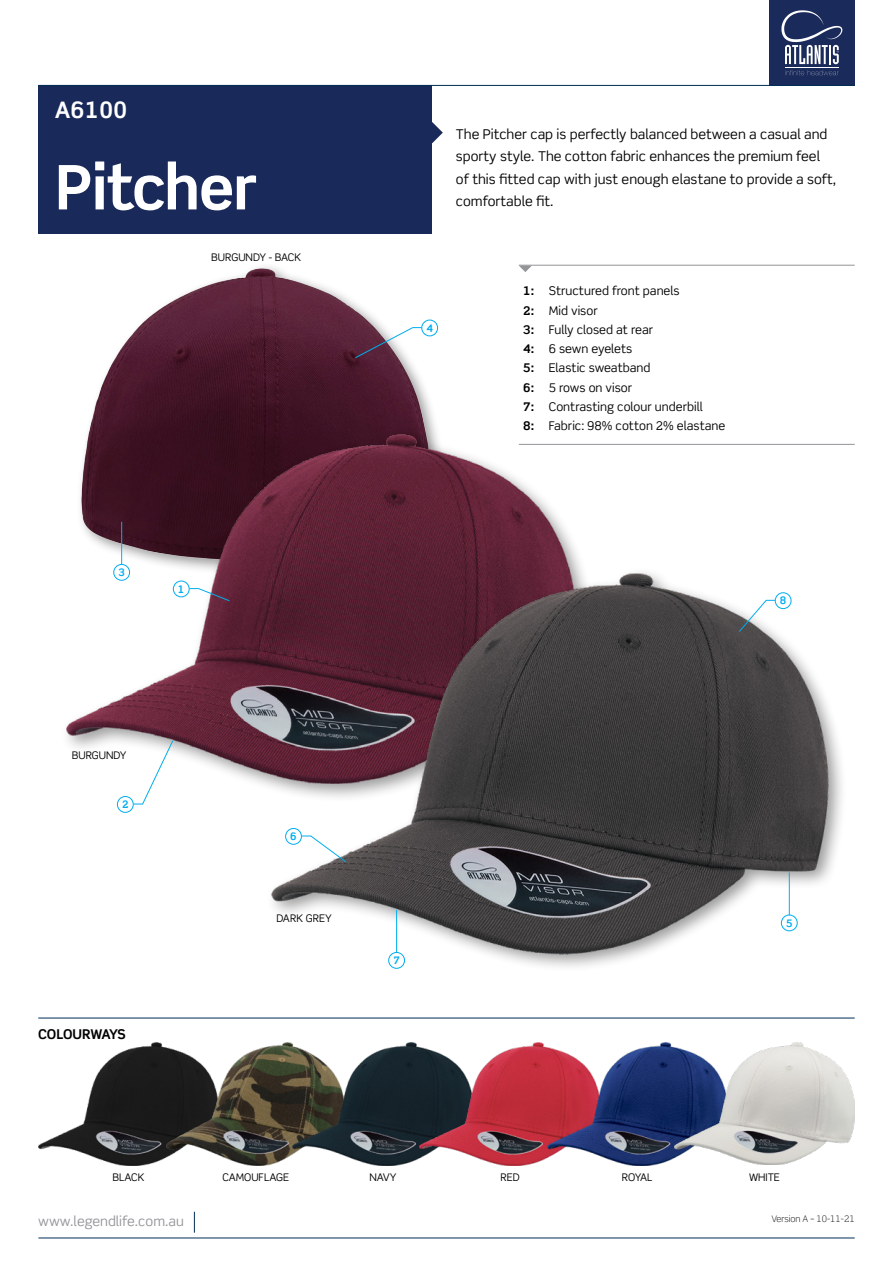
<style>
.page{position:relative;width:893px;height:1263px;background:#fff}
.page>*{position:absolute;margin:0;border:0;box-sizing:border-box;transform-origin:0 0}
.t1{font:700 61.5px "Scene Std";letter-spacing:-.02em;color:#fff}
.t2{font:700 22.65px "Scene Std";color:#fff}
.t3{font:13.5px/22.5px "Scene Std";color:#000}
.t4{font:13.5px "Scene Std";color:#939598}
.t5{font:700 13.5px "Scene Std";letter-spacing:-.02em;color:#000}
.t6{font:12px/19.2px "Scene Std";color:#000}
.t7{font:10.5px "Scene Std";color:#000}
.t8{font:700 10.35px "Scene Std";color:#00aeef}
.t9{font:300 9px "Scene Std";color:#000}
.s1{font-weight:700}
</style>
<div class="page">
<div style="left:38px;top:85px;width:394px;height:149px;background:#19295a"></div>
<svg style="left:432px;top:122px;width:11px;height:21px"></svg>
<div style="left:769px;top:0;width:86px;height:86px;background:#1a2a5a"></div>
<hr style="left:785px;top:67px;width:54px;height:1px;background:#fff">
<svg style="left:785px;top:70px;width:54px;height:5px"></svg>
<svg style="left:781px;top:10px;width:61px;height:54px"></svg>
<img style="left:90px;top:268px;width:341px;height:159px">
<div style="left:60px;top:427px;width:537px;height:376px;background:#000;opacity:.4"></div>
<img style="left:66px;top:434px;width:512px;height:349px">
<div style="left:265px;top:567px;width:582px;height:406px;background:#000;opacity:.4"></div>
<img style="left:271px;top:574px;width:557px;height:380px">
<hr style="left:519px;top:444px;width:336px;height:1px;background:#939598">
<hr style="left:519px;top:265px;width:336px;height:1px;background:#939598">
<hr style="left:38px;top:85px;width:817px;height:1px;background:#002d56">
<hr style="left:38px;top:1237px;width:817px;height:1px;background:#002d56">
<svg style="left:194px;top:1212px;width:1px;height:21px"></svg>
<svg style="left:519px;top:266px;width:13px;height:6px"></svg>
<div style="left:421px;top:320px;width:17px;height:16px;border:1px solid #00aeef;border-radius:50%"></div>
<svg style="left:354px;top:327px;width:68px;height:32px"></svg>
<div style="left:775px;top:592px;width:16px;height:17px;border:1px solid #00aeef;border-radius:50%"></div>
<svg style="left:738px;top:599px;width:38px;height:33px"></svg>
<div style="left:173px;top:581px;width:17px;height:16px;border:1px solid #00aeef;border-radius:50%"></div>
<svg style="left:189px;top:588px;width:41px;height:14px"></svg>
<div style="left:781px;top:915px;width:17px;height:16px;border:1px solid #00aeef;border-radius:50%"></div>
<hr style="left:789px;top:872px;width:1px;height:43px;background:#00aeef">
<div style="left:388px;top:952px;width:17px;height:17px;border:1px solid #00aeef;border-radius:50%"></div>
<hr style="left:396px;top:910px;width:1px;height:43px;background:#00aeef">
<div style="left:113px;top:564px;width:17px;height:17px;border:1px solid #00aeef;border-radius:50%"></div>
<hr style="left:121px;top:522px;width:1px;height:43px;background:#00aeef">
<div style="left:117px;top:796px;width:17px;height:17px;border:1px solid #00aeef;border-radius:50%"></div>
<svg style="left:133px;top:740px;width:41px;height:65px"></svg>
<div style="left:285px;top:828px;width:17px;height:17px;border:1px solid #00aeef;border-radius:50%"></div>
<svg style="left:301px;top:835px;width:46px;height:28px"></svg>
<img style="left:38px;top:1042px;width:129px;height:123px">
<img style="left:167px;top:1042px;width:126px;height:123px">
<img style="left:293px;top:1042px;width:127px;height:123px">
<img style="left:420px;top:1042px;width:127px;height:123px">
<img style="left:547px;top:1042px;width:127px;height:123px">
<img style="left:674px;top:1042px;width:181px;height:123px">
<hr style="left:38px;top:1018px;width:817px;height:1px;background:#002d56">
<h2 class="t2" style="left:55px;top:96px;width:74px">A6100</h2>
<h1 class="t1" style="left:55px;top:149px;width:204px">Pitcher</h1>
<p class="t7" style="left:211px;top:250px;width:91px">BURGUNDY - BACK</p>
<p class="t8" style="left:118px;top:566px;width:8px">3</p>
<p class="t8" style="left:178px;top:582px;width:8px">1</p>
<p class="t7" style="left:72px;top:749px;width:56px">BURGUNDY</p>
<p class="t8" style="left:122px;top:798px;width:8px">2</p>
<p class="t5" style="left:38px;top:1026px;width:89px">COLOURWAYS</p>
<p class="t8" style="left:290px;top:830px;width:8px">6</p>
<p class="t7" style="left:276px;top:912px;width:57px">DARK GREY</p>
<p class="t3" style="left:456px;top:123px;width:382px">The Pitcher cap is perfectly balanced between a casual and sporty style. The cotton fabric enhances the premium feel of this fitted cap with just enough elastane to provide a soft, comfortable fit.</p>
<p class="t8" style="left:426px;top:321px;width:8px">4</p>
<p class="t6" style="left:523px;top:281px;width:204px"><span class="s1">1:</span> Structured front panels<br><span class="s1">2:</span> Mid visor<br><span class="s1">3:</span> Fully closed at rear<br><span class="s1">4:</span> 6 sewn eyelets<br><span class="s1">5:</span> Elastic sweatband<br><span class="s1">6:</span> 5 rows on visor<br><span class="s1">7:</span> Contrasting colour underbill<br><span class="s1">8:</span> Fabric: 98% cotton 2% elastane</p>
<p class="t8" style="left:780px;top:594px;width:8px">8</p>
<p class="t8" style="left:393px;top:954px;width:8px">7</p>
<p class="t8" style="left:786px;top:916px;width:8px">5</p>
<p class="t7" style="left:113px;top:1171px;width:34px">BLACK</p>
<p class="t7" style="left:222px;top:1171px;width:68px">CAMOUFLAGE</p>
<p class="t7" style="left:369px;top:1171px;width:29px">NAVY</p>
<p class="t7" style="left:500px;top:1171px;width:21px">RED</p>
<p class="t7" style="left:622px;top:1171px;width:32px">ROYAL</p>
<p class="t7" style="left:749px;top:1171px;width:32px">WHITE</p>
<p class="t4" style="left:38px;top:1213px;width:147px">www.legendlife.com.au</p>
<p class="t9" style="left:771px;top:1213px;width:85px">Version A – 10-11-21</p>
</div>
